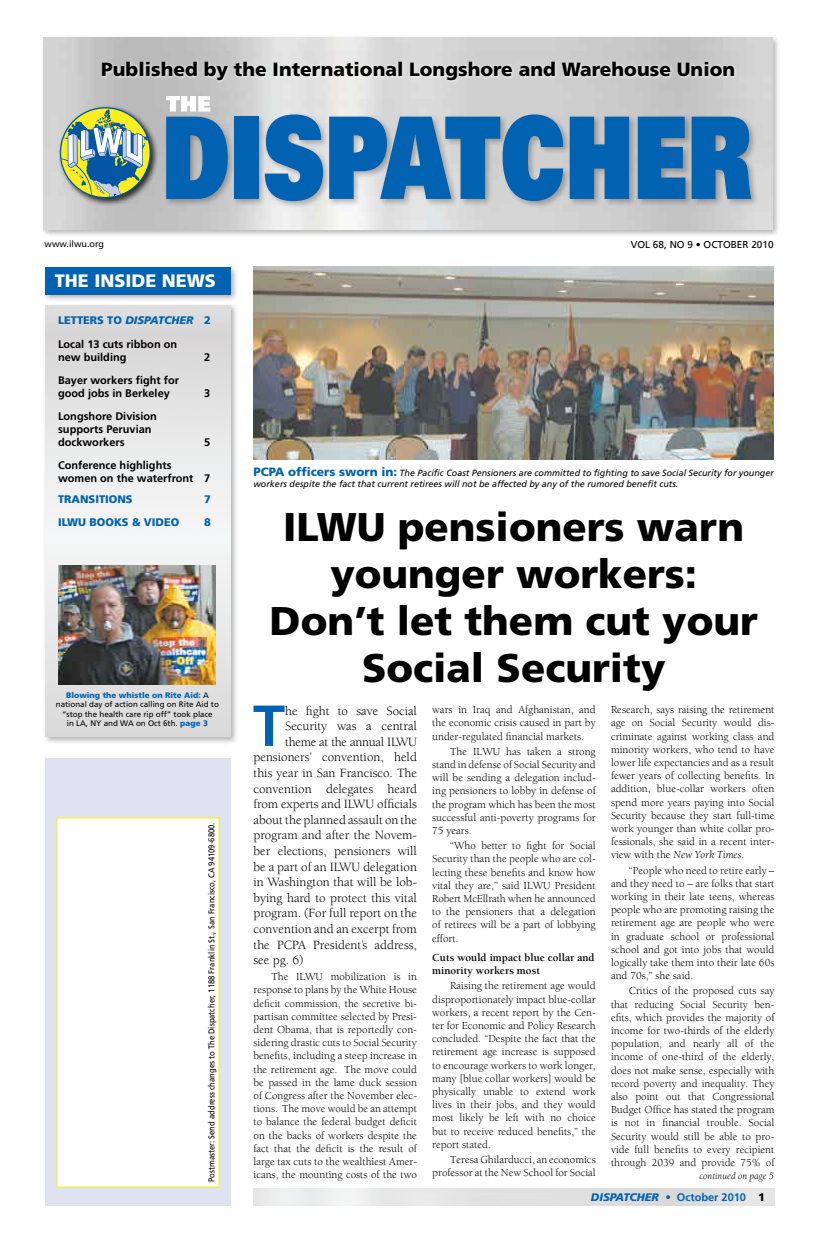
<style>
.page{position:relative;width:828px;height:1260px;background:#fff}
.page>*{position:absolute;margin:0;border:0;box-sizing:border-box;transform-origin:0 0}
.t1{font:900 114px "Univers";color:#0062b0;scale:.75 1}
.t2{font:700 57.7px "Frutiger";color:#0062b0}
.t3{font:900 40px/47px "Frutiger";color:#000;text-align:center}
.t4{font:900 19.1px "Frutiger";color:#000}
.t5{font:900 18px "Frutiger";color:#fff}
.t6{font:13px "Berkeley";color:#000}
.t7{font:13px "Berkeley";letter-spacing:-.02em;color:#000}
.t8{font:11px/13.2px "Berkeley";color:#000;text-align:justify}
.t9{font:700 11px/13px "Frutiger";color:#000}
.t10{font:700 11px/13.2px "Berkeley";color:#000}
.t11{font:900 11px "Frutiger";color:#0062b0}
.t12{font:700 11px "Frutiger";color:#0062b0}
.t13{font:10px "Frutiger";color:#000}
.t14{font:italic 10px "Berkeley";color:#000}
.t15{font:italic 9px/10.8px "Frutiger";color:#000}
.t16{font:9px "Frutiger";color:#000}
.t17{font:8.5px "Frutiger";color:#000;scale:.9 1}
.t18{font:8px/9.6px "Frutiger";color:#000;text-align:center}
.s1{font-weight:900;color:#0062b0}
.s2{font-weight:900;font-style:italic;color:#0062b0}
.s3{font-weight:900;font-style:normal;font-size:12px;color:#0062b0}
.s4{font-style:italic}
.s5{font-weight:900;font-style:italic}
.s6{font-weight:900;color:#000}
</style>
<div class="page">
<div style="left:42px;top:302px;width:202px;height:447px;background:#000;opacity:.3"></div>
<img style="left:45px;top:306px;width:186px;height:430px">
<div style="left:45px;top:758px;width:186px;height:448px;background:#dfe2f1"></div>
<div style="left:56px;top:818px;width:164px;height:370px;background:#fff"></div>
<div style="left:42px;top:264px;width:202px;height:42px;background:#000;opacity:.3"></div>
<div style="left:45px;top:267px;width:186px;height:27px;background:#0062b0"></div>
<div style="left:41px;top:34px;width:743px;height:208px;background:#000;opacity:.3"></div>
<img style="left:44px;top:37px;width:728px;height:193px">
<div style="left:100px;top:59px;width:680px;height:32px;background:#fff;opacity:.75"></div>
<div style="left:57px;top:104px;width:148px;height:123px;background:#000;opacity:.75"></div>
<svg style="left:61px;top:109px;width:87px;height:89px;background:#98b08f"></svg>
<div style="left:163px;top:111px;width:665px;height:159px;background:#000;opacity:.27"></div>
<svg style="left:166px;top:96px;width:44px;height:16px"></svg>
<img style="left:254px;top:266px;width:520px;height:194px">
<img style="left:58px;top:565px;width:158px;height:119px">
<h3 class="t4" style="left:101px;top:58px;width:635px">Published by the International Longshore and Warehouse Union</h3>
<h1 class="t1" style="left:162px;top:83px;width:788px">DISPATCHER</h1>
<p class="t16" style="left:45px;top:239px;width:61px">www.ilwu.org</p>
<p class="t13" style="left:631px;top:239px;width:144px">Vol 68, NO 9 • October 2010</p>
<h3 class="t5" style="left:55px;top:269px;width:163px">THE INSIDE NEWS</h3>
<p class="t9" style="left:58px;top:309px;width:154px;line-height:23.8px"><span class="s1">LETTERS TO</span> <span class="s2">DISPATCHER</span> <span class="s1">2<br></span>Local 13 cuts ribbon on</p>
<p class="t9" style="left:58px;top:351px;width:70px">new building</p>
<p class="t9" style="left:204px;top:351px;width:8px">2</p>
<p class="t9" style="left:58px;top:374px;width:123px">Bayer workers fight for good jobs in Berkeley</p>
<p class="t9" style="left:204px;top:387px;width:8px">3</p>
<p class="t9" style="left:58px;top:410px;width:100px">Longshore Division supports Peruvian dockworkers</p>
<p class="t9" style="left:204px;top:436px;width:8px">5</p>
<p class="t9" style="left:58px;top:458px;width:154px">Conference highlights women on the waterfront 7</p>
<p class="t11" style="left:58px;top:492px;width:76px">TRANSITIONS</p>
<p class="t11" style="left:204px;top:492px;width:8px">7</p>
<p class="t11" style="left:58px;top:515px;width:123px">ILWU BOOKS &amp; VIDEO</p>
<p class="t11" style="left:204px;top:515px;width:8px">8</p>
<h3 class="t3" style="left:270px;top:503px;width:490px">ILWU pensioners warn younger workers:<br>Don’t let them cut your<br>Social Security</h3>
<p class="t15" style="left:253px;top:467px;width:522px"><span class="s3">PCPA officers sworn in:</span> The Pacific Coast Pensioners are committed to fighting to save Social Security for younger workers despite the fact that current retirees will not be affected by any of the rumored benefit cuts.</p>
<p class="t18" style="left:56px;top:690px;width:165px"><span class="s1">Blowing the whistle on Rite Aid:</span> A national day of action calling on Rite Aid to “stop the health care rip off” took place<br>in LA, NY and WA on Oct 6th. <span class="s1">page 3</span></p>
<p class="t8" style="left:432px;top:703px;width:165px">wars in Iraq and Afghanistan, and the economic crisis caused in part by under-regulated financial markets.</p>
<p class="t8" style="left:432px;top:745px;width:165px;text-indent:18px">The ILWU has taken a strong stand in defense of Social Security and will be sending a delegation includ&shy;ing pensioners to lobby in defense of the program which has been the most successful anti-poverty programs for 75 years.</p>
<p class="t8" style="left:432px;top:839px;width:165px;text-indent:18px">“Who better to fight for Social Security than the people who are col&shy;lecting these benefits and know how vital they are,” said ILWU President Robert McEllrath when he announced to the pensioners that a delegation of retirees will be a part of lobbying effort.</p>
<p class="t10" style="left:432px;top:951px;width:164px">Cuts would impact blue collar and minority workers most</p>
<p class="t8" style="left:432px;top:980px;width:165px;text-indent:18px">Raising the retirement age would disproportionately impact blue-collar workers, a recent report by the Cen&shy;ter for Economic and Policy Research concluded. “Despite the fact that the retirement age increase is supposed to encourage workers to work longer, many [blue collar workers] would be physically unable to extend work lives in their jobs, and they would most likely be left with no choice but to receive reduced benefits,” the report stated.</p>
<p class="t8" style="left:432px;top:1153px;width:165px;text-align:right">Teresa Ghilarducci, an economics professor at the New School for Social</p>
<h2 class="t2" style="left:253px;top:692px;width:34px">T</h2>
<p class="t6" style="left:285px;top:704px;width:133px">he fight to save Social</p>
<p class="t8" style="left:611px;top:703px;width:165px">Research, says raising the retirement age on Social Security would dis&shy;criminate against working class and minority workers, who tend to have lower life expectancies and as a result fewer years of collecting benefits. In addition, blue-collar workers often spend more years paying into Social Security because they start full-time work younger than white collar pro&shy;fessionals, she said in a recent inter&shy;view with the <span class="s4">New York Times</span>.</p>
<p class="t8" style="left:611px;top:864px;width:165px;text-indent:18px">“People who need to retire early – and they need to – are folks that start working in their late teens, whereas people who are promoting raising the retirement age are people who were in graduate school or professional school and got into jobs that would logically take them into their late 60s and 70s,” she said.</p>
<p class="t8" style="left:611px;top:985px;width:165px;text-indent:18px">Critics of the proposed cuts say that reducing Social Security ben&shy;efits, which provides the majority of income for two-thirds of the elderly population, and nearly all of the income of one-third of the elderly, does not make sense, especially with record poverty and inequality. They also point out that Congressional Budget Office has stated the program is not in financial trouble. Social Security would still be able to pro&shy;vide full benefits to every recipient through 2039 and provide 75% of</p>
<p class="t6" style="left:285px;top:719px;width:133px">Security was a central</p>
<p class="t7" style="left:285px;top:735px;width:133px">theme at the annual ILWU</p>
<p class="t6" style="left:253px;top:751px;width:165px">pensioners’ convention, held</p>
<p class="t6" style="left:253px;top:766px;width:165px">this year in San Francisco. The</p>
<p class="t6" style="left:253px;top:782px;width:165px">convention delegates heard</p>
<p class="t6" style="left:253px;top:797px;width:165px">from experts and ILWU officials</p>
<p class="t6" style="left:253px;top:813px;width:165px">about the planned assault on the</p>
<p class="t6" style="left:253px;top:829px;width:165px">program and after the Novem-</p>
<p class="t6" style="left:253px;top:844px;width:165px">ber elections, pensioners will</p>
<p class="t6" style="left:253px;top:860px;width:165px">be a part of an ILWU delegation</p>
<p class="t6" style="left:253px;top:875px;width:165px">in Washington that will be lob-</p>
<p class="t6" style="left:253px;top:891px;width:165px">bying hard to protect this vital</p>
<p class="t6" style="left:253px;top:907px;width:165px">program. (For full report on the</p>
<p class="t6" style="left:253px;top:922px;width:165px">convention and an excerpt from</p>
<p class="t6" style="left:253px;top:938px;width:165px">the PCPA President’s address,</p>
<p class="t6" style="left:253px;top:953px;width:52px">see pg. 6)</p>
<p class="t8" style="left:254px;top:970px;width:165px;text-indent:18px">The ILWU mobilization is in response to plans by the White House deficit commission, the secretive bi&shy;partisan committee selected by Presi&shy;dent Obama, that is reportedly con&shy;sidering drastic cuts to Social Security benefits, including a steep increase in the retirement age. The move could be passed in the lame duck session of Congress after the November elec&shy;tions. The move would be an attempt to balance the federal budget deficit on the backs of workers despite the fact that the deficit is the result of large tax cuts to the wealthiest Amer&shy;icans, the mounting costs of the two</p>
<p class="t17" style="left:207px;top:1182px;width:401px;rotate:-90deg">Postmaster: Send address changes to The Dispatcher, 1188 Franklin St., San Francisco, CA 94109-6800.</p>
<p class="t14" style="left:700px;top:1171px;width:76px">continued on page 5</p>
<p class="t12" style="left:591px;top:1191px;width:176px"><span class="s5">DISPATCHER</span> • October 2010 <span class="s6">1</span></p>
</div>
